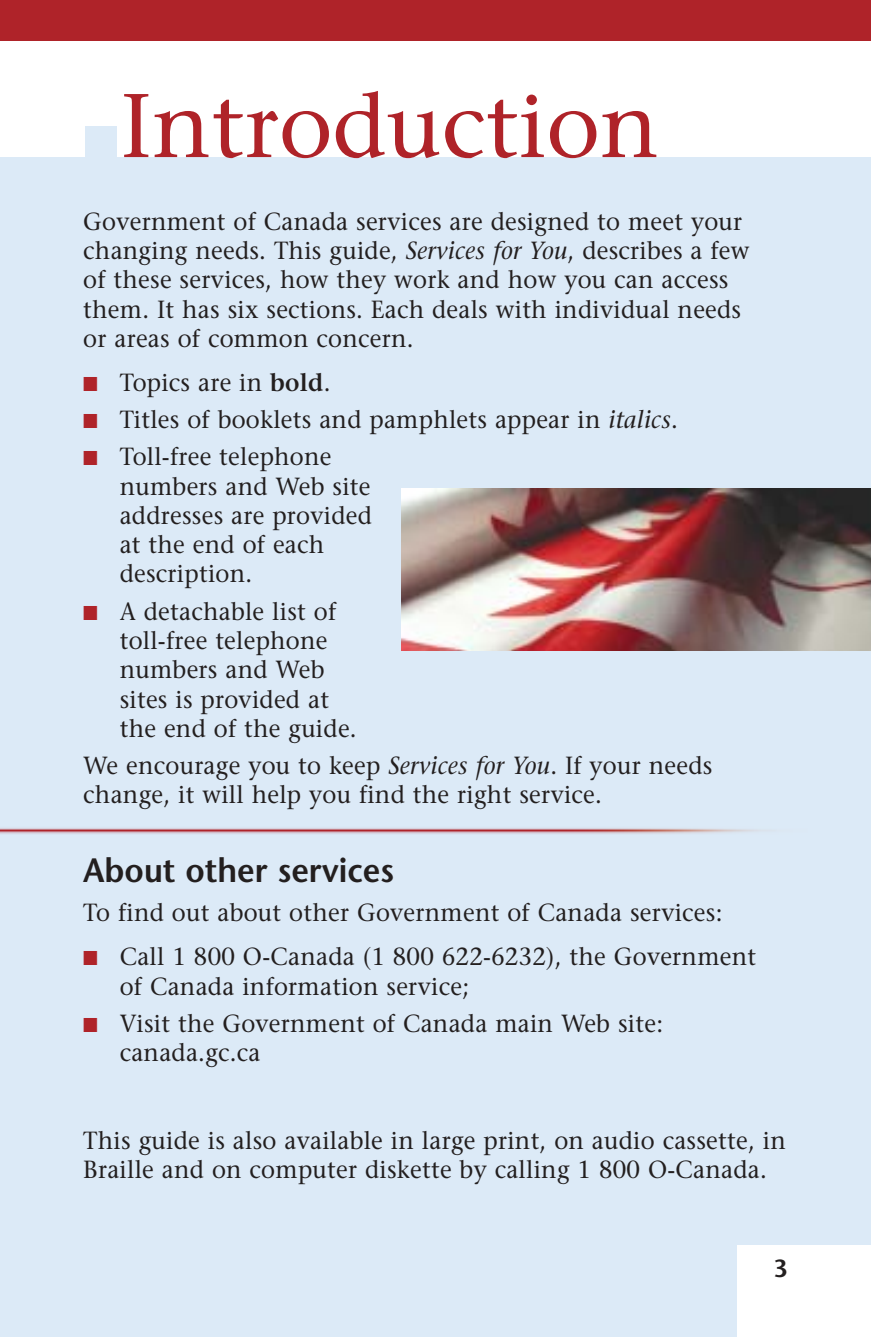
<style>
.page{position:relative;width:871px;height:1337px;background:#fff}
.page>*{position:absolute;margin:0;border:0;box-sizing:border-box;transform-origin:0 0}
.t1{font:90px "Stone Serif";color:#af2329}
.t2{font:600 33.75px "Stone Sans";color:#231f1f;scale:.95 1}
.t3{font:24.75px/29.2px "Stone Serif";letter-spacing:.01em;color:#231f1f;scale:.95 1}
.t4{font:600 24.75px "Stone Sans";color:#231f1f}
.s1{font-style:italic}
.s2{color:#af2329}
.s3{font-weight:600}
</style>
<div class="page">
<div style="left:0;top:0;width:871px;height:1336px;background:#dceaf7"></div>
<img style="left:0;top:828px;width:766px;height:6px">
<div style="left:737px;top:1245px;width:134px;height:91px;background:#fff"></div>
<div style="left:0;top:23px;width:871px;height:134px;background:#fff"></div>
<div style="left:0;top:0;width:871px;height:40px;background:#af2329"></div>
<img style="left:402px;top:488px;width:469px;height:162px">
<div style="left:86px;top:127px;width:31px;height:39px;background:#dceaf7"></div>
<h1 class="t1" style="left:121px;top:91px;width:540px">Introduction</h1>
<p class="t3" style="left:83px;top:209px;width:703px">Government of Canada services are designed to meet your changing needs. This guide, <span class="s1">Services for You</span>, describes a few of these services, how they work and how you can access them. It has six sections. Each deals with individual needs or areas of common concern.</p>
<p class="t3" style="left:83px;top:370px;width:262px"><span class="s2">■</span> Topics are in <span class="s3">bold</span>.</p>
<p class="t3" style="left:83px;top:407px;width:627px"><span class="s2">■</span> Titles of booklets and pamphlets appear in <span class="s1">italics</span>.</p>
<p class="t3" style="left:120px;top:445px;width:267px;text-indent:-36px"><span class="s2">■</span> Toll-free telephone numbers and Web site addresses are provided at the end of each description.</p>
<p class="t3" style="left:120px;top:599px;width:251px;text-indent:-36px"><span class="s2">■</span> A detachable list of toll-free telephone numbers and Web sites is provided at the end of the guide.</p>
<p class="t3" style="left:83px;top:753px;width:664px">We encourage you to keep <span class="s1">Services for You</span>. If your needs change, it will help you find the right service.</p>
<h2 class="t2" style="left:83px;top:857px;width:329px">About other services</h2>
<p class="t3" style="left:83px;top:900px;width:674px">To find out about other Government of Canada services:</p>
<p class="t3" style="left:120px;top:944px;width:671px;text-indent:-36px"><span class="s2">■</span> Call 1 800 O-Canada (1 800 622-6232), the Government of Canada information service;</p>
<p class="t3" style="left:120px;top:1011px;width:573px;text-indent:-36px"><span class="s2">■</span> Visit the Government of Canada main Web site: canada.gc.ca</p>
<p class="t3" style="left:83px;top:1128px;width:741px">This guide is also available in large print, on audio cassette, in<br>Braille and on computer diskette by calling 1 800 O-Canada.</p>
<p class="t4" style="left:774px;top:1258px;width:16px">3</p>
</div>
